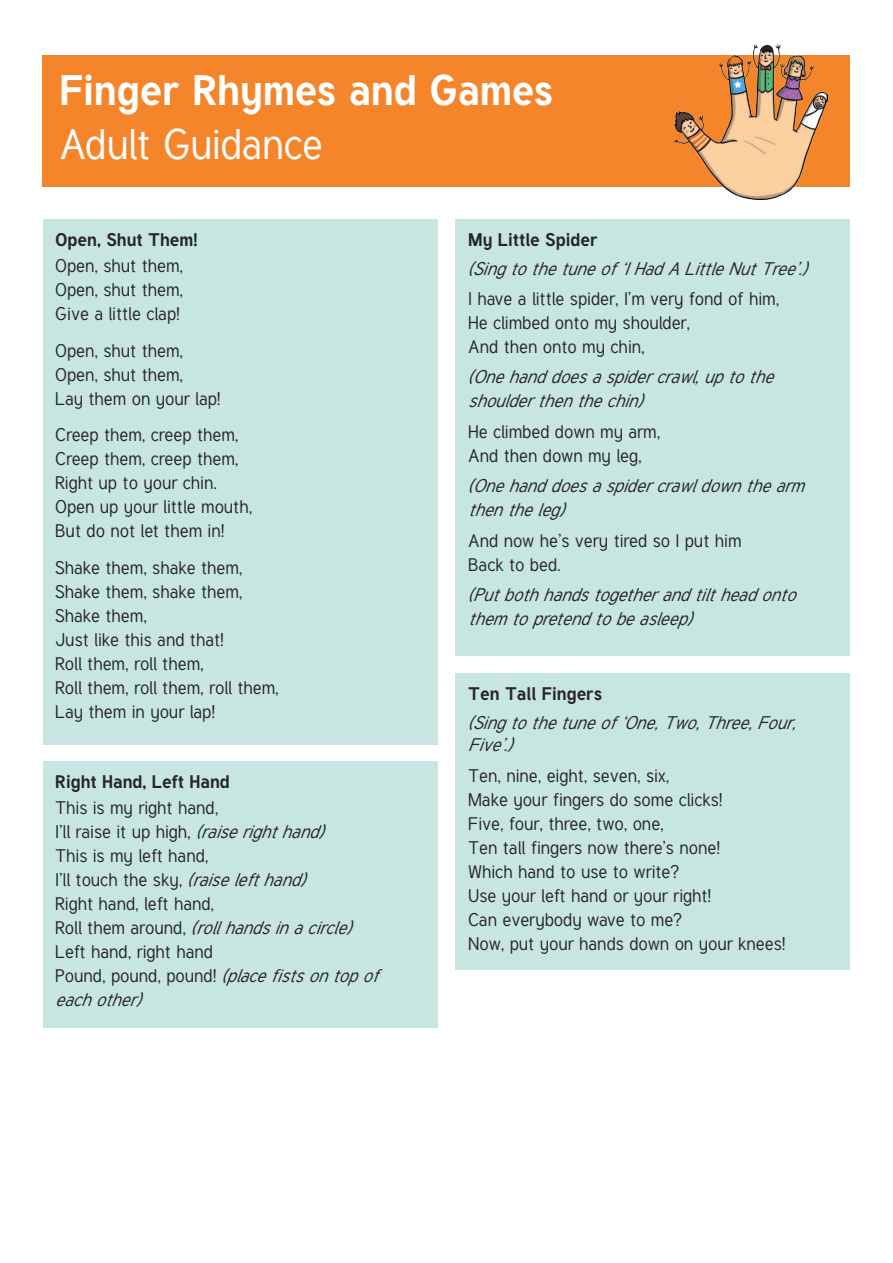
<style>
.page{position:relative;width:893px;height:1263px;background:#fff}
.page>*{position:absolute;margin:0;border:0;box-sizing:border-box;transform-origin:0 0}
.Heading_1{font:700 42px "Tuffy";letter-spacing:-.005em;color:#fff}
.Heading_1-2{font:42px "Tuffy";letter-spacing:-.005em;color:#fff}
.Adult_Body_Copy{font:18px/24px "Tuffy";color:#282526}
.Heading_4{font:18px/24px "Tuffy";color:#282526}
.Heading_4-2{font:italic 18px/24px "Tuffy";color:#282526}
.Heading_4-3{font:700 18px "Tuffy";color:#282526}
.s1{font-style:italic}
</style>
<div class="page">
<div style="left:43px;top:55px;width:807px;height:132px;background:#f5852a"></div>
<div style="left:43px;top:219px;width:394px;height:526px;background:#c7e6e1"></div>
<div style="left:455px;top:219px;width:395px;height:437px;background:#c7e6e1"></div>
<div style="left:455px;top:673px;width:395px;height:296px;background:#c7e6e1"></div>
<div style="left:43px;top:761px;width:394px;height:266px;background:#c7e6e1"></div>
<img style="left:673px;top:45px;width:154px;height:155px">
<p class="Heading_1" style="left:60px;top:57px;width:495px">Finger Rhymes and Games</p>
<p class="Heading_1-2" style="left:60px;top:118px;width:265px">Adult Guidance</p>
<p class="Heading_4-3" style="left:55px;top:225px;width:144px">Open, Shut Them!</p>
<p class="Adult_Body_Copy" style="left:55px;top:254px;width:129px;text-align:justify">Open, shut them, Open, shut them, Give a little clap!</p>
<p class="Adult_Body_Copy" style="left:55px;top:339px;width:167px">Open, shut them,<br>Open, shut them,<br>Lay them on your lap!</p>
<p class="Adult_Body_Copy" style="left:55px;top:423px;width:198px">Creep them, creep them,<br>Creep them, creep them,<br>Right up to your chin.<br>Open up your little mouth,<br>But do not let them in!</p>
<p class="Adult_Body_Copy" style="left:55px;top:556px;width:225px">Shake them, shake them,<br>Shake them, shake them,<br>Shake them,<br>Just like this and that!<br>Roll them, roll them,<br>Roll them, roll them, roll them,<br>Lay them in your lap!</p>
<p class="Heading_4-3" style="left:55px;top:767px;width:176px">Right Hand, Left Hand</p>
<p class="Adult_Body_Copy" style="left:55px;top:796px;width:333px">This is my right hand,<br>I ’ l l r a i s e i t u p h i g h , <span class="s1">(raiserighthand)<br></span>This is my left hand,<br>I ’ l l t o u c h t h e s k y , <span class="s1">(raiselefthand)<br></span>Right hand, left hand,<br>R o l l t h e m a r o u n d , <span class="s1">(rollhandsinacircle)<br></span>Left hand, right hand<br>Pound, pound, pound! <span class="s1">(placefistsontopof eachother)</span></p>
<p class="Heading_4-3" style="left:468px;top:225px;width:131px">My Little Spider</p>
<p class="Heading_4-2" style="left:468px;top:257px;width:348px">(Singtothetuneof‘IHadALittleNutTree’.)</p>
<p class="Heading_4" style="left:468px;top:287px;width:312px">I have a little spider, I’m very fond of him,<br>He climbed onto my shoulder,<br>And then onto my chin,</p>
<p class="Heading_4-2" style="left:468px;top:365px;width:315px">(Onehanddoesaspidercrawl,uptothe shoulderthenthechin)</p>
<p class="Heading_4" style="left:468px;top:420px;width:194px">He climbed down my arm,<br>And then down my leg,</p>
<p class="Heading_4-2" style="left:468px;top:474px;width:345px">(Onehanddoesaspidercrawldownthearm thentheleg)</p>
<p class="Heading_4" style="left:468px;top:528px;width:275px">And now he’s very tired so I put him<br>Back to bed.</p>
<p class="Heading_4-2" style="left:468px;top:583px;width:337px">(Putbothhandstogetherandtiltheadonto themtopretendtobeasleep)</p>
<p class="Heading_4-3" style="left:468px;top:679px;width:136px">Ten Tall Fingers</p>
<p class="Heading_4-2" style="left:468px;top:712px;width:337px;line-height:22.5px">(Singtothetuneof‘One,Two,Three,Four,<br>Five’.)</p>
<p class="Heading_4" style="left:468px;top:764px;width:319px">Ten, nine, eight, seven, six,<br>Make your fingers do some clicks!<br>Five, four, three, two, one,<br>Ten tall fingers now there’s none!<br>Which hand to use to write?<br>Use your left hand or your right!<br>Can everybody wave to me?<br>Now, put your hands down on your knees!</p>
</div>
